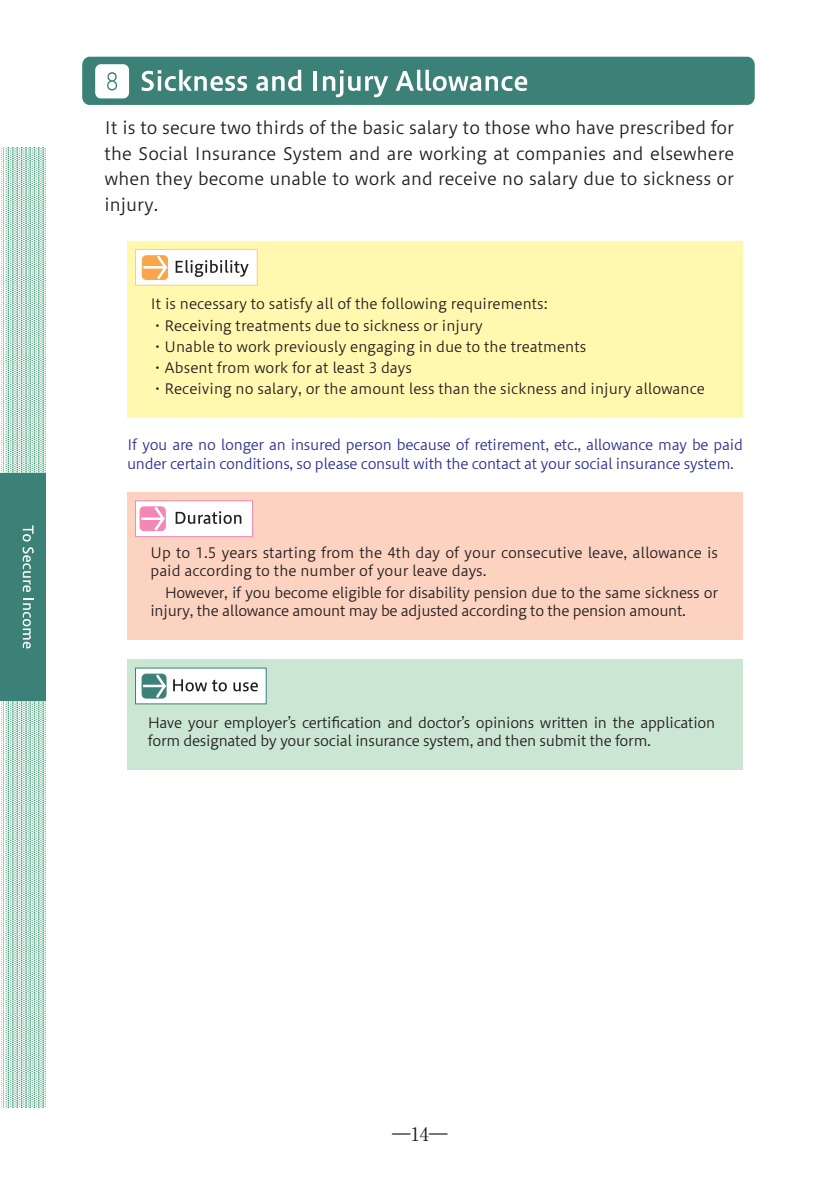
<style>
.page{position:relative;width:840px;height:1191px;background:#fff}
.page>*{position:absolute;margin:0;border:0;box-sizing:border-box;transform-origin:0 0}
.t1{font:18.4px "Ryumin Pro";color:#231f20}
.t2{font:17px/25.6px "Hiragino UD Sans Std N W3";color:#231f20;text-align:justify}
.t3{font:14.2px/21.2px "Hiragino UD Sans Std N W3";letter-spacing:-.01em;color:#231f20}
.t4{font:14.2px/18.4px "Hiragino UD Sans Std N W3";letter-spacing:-.02em;color:#2e3092}
</style>
<div class="page">
<div style="left:82px;top:57px;width:672px;height:48px;background:#3c8177;border-radius:8px"></div>
<div style="left:127px;top:241px;width:615px;height:177px;background:#fff8ae"></div>
<div style="left:95px;top:64px;width:34px;height:34px;background:#fff;border-radius:6px"></div>
<svg style="left:107px;top:72px;width:10px;height:18px"></svg>
<div style="left:127px;top:492px;width:615px;height:147px;background:#fcd2c0"></div>
<div style="left:127px;top:659px;width:615px;height:111px;background:#cbe6d3"></div>
<div style="left:135px;top:668px;width:131px;height:36px;background:#fff"></div>
<div style="left:142px;top:674px;width:24px;height:24px;background:#3c8177;border-radius:4px"></div>
<div style="left:141px;top:673px;width:25px;height:25px;border:1px solid #3c8177;border-radius:4px"></div>
<hr style="left:143px;top:684px;width:21px;height:3px;background:#fff">
<svg style="left:153px;top:673px;width:74px;height:26px"></svg>
<svg style="left:233px;top:682px;width:25px;height:9px"></svg>
<svg style="left:142px;top:70px;width:105px;height:21px"></svg>
<svg style="left:256px;top:70px;width:45px;height:21px"></svg>
<hr style="left:313px;top:71px;width:4px;height:20px;background:#fff">
<svg style="left:323px;top:70px;width:65px;height:27px"></svg>
<svg style="left:395px;top:70px;width:132px;height:21px"></svg>
<div style="left:135px;top:249px;width:122px;height:36px;background:#fff"></div>
<div style="left:135px;top:249px;width:122px;height:36px;border:1px solid #fece7a"></div>
<div style="left:142px;top:256px;width:25px;height:23px;background:#f9a64a;border-radius:4px"></div>
<div style="left:142px;top:255px;width:26px;height:25px;border:1px solid #f9a64a;border-radius:4px"></div>
<hr style="left:143px;top:266px;width:23px;height:3px;background:#fff">
<svg style="left:154px;top:255px;width:94px;height:25px"></svg>
<div style="left:135px;top:501px;width:117px;height:35px;background:#fff"></div>
<div style="left:135px;top:500px;width:117px;height:37px;border:1px solid #f287b6"></div>
<div style="left:140px;top:507px;width:25px;height:23px;background:#f287b6;border-radius:4px"></div>
<div style="left:139px;top:506px;width:27px;height:25px;border:1px solid #f287b6;border-radius:4px"></div>
<hr style="left:141px;top:517px;width:23px;height:3px;background:#fff">
<svg style="left:152px;top:506px;width:14px;height:26px"></svg>
<svg style="left:175px;top:511px;width:66px;height:13px"></svg>
<img style="left:28px;top:147px;width:18px;height:961px">
<img style="left:0;top:147px;width:28px;height:961px">
<div style="left:0;top:473px;width:46px;height:227px;background:#3c8177"></div>
<svg style="left:23px;top:525px;width:10px;height:16px"></svg>
<svg style="left:23px;top:547px;width:11px;height:45px"></svg>
<svg style="left:23px;top:598px;width:10px;height:50px"></svg>
<p class="t2" style="left:104px;top:114px;width:630px">It is to secure two thirds of the basic salary to those who have prescribed for the Social Insurance System and are working at companies and elsewhere when they become unable to work and receive no salary due to sickness or injury.</p>
<p class="t3" style="left:150px;top:292px;width:555px">It is necessary to satisfy all of the following requirements:<br>・Receiving treatments due to sickness or injury<br>・Unable to work previously engaging in due to the treatments<br>・Absent from work for at least 3 days<br>・Receiving no salary, or the amount less than the sickness and injury allowance</p>
<p class="t4" style="left:127px;top:435px;width:617px">If you are no longer an insured person because of retirement, etc., allowance may be paid under certain conditions, so please consult with the contact at your social insurance system.</p>
<p class="t3" style="left:150px;top:542px;width:568px;line-height:18.4px">Up to 1.5 years starting from the 4th day of your consecutive leave, allowance is paid according to the number of your leave days.</p>
<p class="t3" style="left:150px;top:582px;width:568px;line-height:18.4px;text-indent:14px">However, if you become eligible for disability pension due to the same sickness or injury, the allowance amount may be adjusted according to the pension amount.</p>
<p class="t3" style="left:148px;top:712px;width:568px;line-height:18.4px">Have your employer’s certification and doctor’s opinions written in the application form designated by your social insurance system, and then submit the form.</p>
<p class="t1" style="left:410px;top:1120px;width:20px">14</p>
<p class="t1" style="left:392px;top:1120px;width:57px">―　―</p>
</div>
